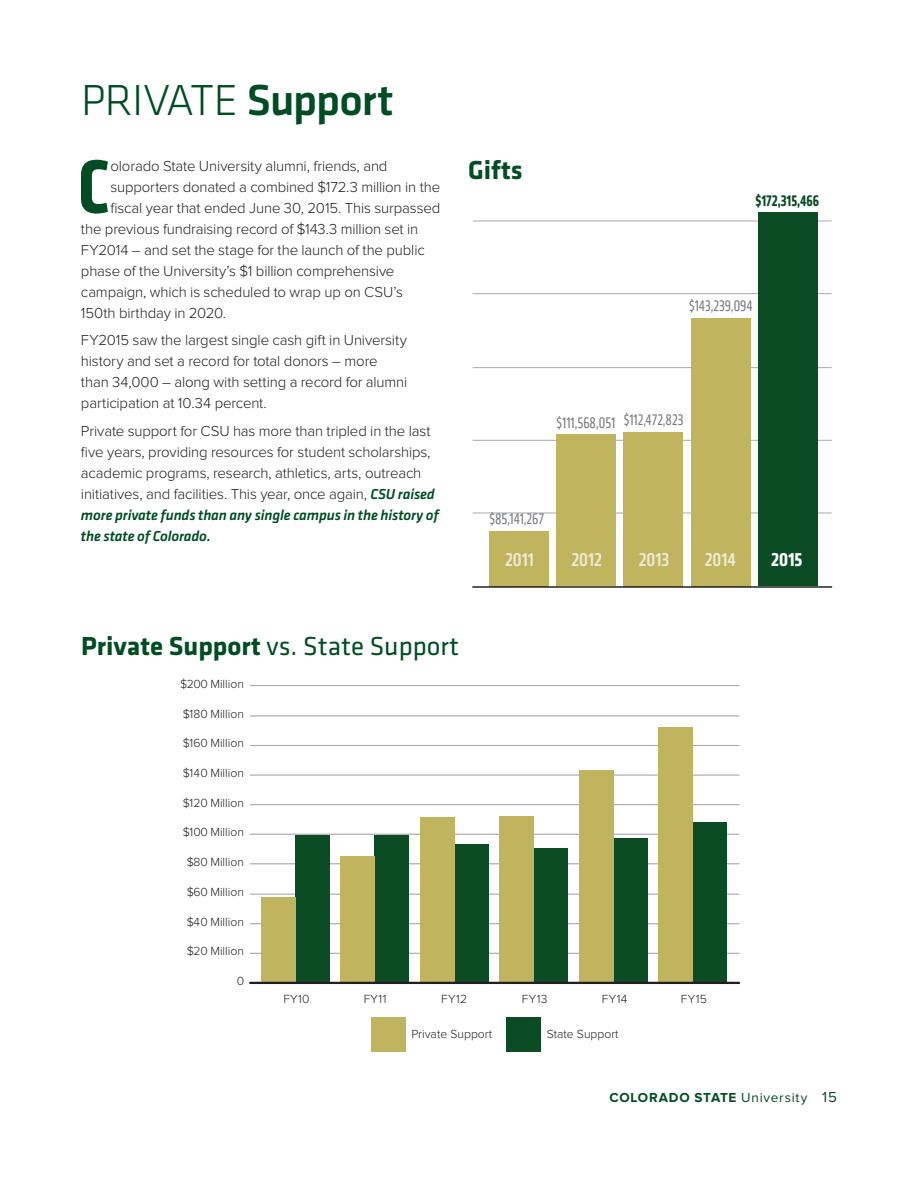
<style>
.page{position:relative;width:918px;height:1188px;background:#fff}
.page>*{position:absolute;margin:0;border:0;box-sizing:border-box;transform-origin:0 0}
.t1{font:700 condensed 78px "Klavika";color:#004c23}
.t2{font:300 45px "Klavika";letter-spacing:-.01em;color:#004c23}
.t3{font:27px "Klavika";color:#004c23}
.t4{font:700 27px "Klavika";color:#004c23}
.t5{font:500 condensed 19.35px "Klavika";color:#edead1}
.t6{font:700 condensed 19.35px "Klavika";color:#fff}
.t7{font:condensed 15.9px "Klavika";color:#757679;scale:.9 1}
.t8{font:700 condensed 15.9px "Klavika";color:#0b4c25;scale:.9 1}
.t9{font:300 15px/21px "Proxima Nova";letter-spacing:-.01em;color:#231f20}
.t10{font:italic 500 15px/21px "Klavika";letter-spacing:-.01em;color:#004c23}
.t11{font:700 13.5px "Proxima Nova";letter-spacing:.05em;color:#004c23}
.t12{font:300 12.15px "Proxima Nova";letter-spacing:.005em;color:#211e1e}
.s1{font-weight:500}
.s2{font-family:"Klavika";font-weight:500;font-style:italic;color:#004c23}
.s3{font-weight:700}
.s4{font-weight:400}
.s5{font-weight:400;font-size:15px}
</style>
<div class="page">
<hr style="left:473px;top:220px;width:359px;height:1px;background:#a7a9ac">
<hr style="left:473px;top:293px;width:359px;height:1px;background:#a7a9ac">
<hr style="left:473px;top:367px;width:359px;height:1px;background:#a7a9ac">
<hr style="left:473px;top:440px;width:359px;height:1px;background:#a7a9ac">
<hr style="left:473px;top:512px;width:359px;height:1px;background:#a7a9ac">
<div style="left:758px;top:212px;width:59px;height:374px;background:#0b4c25"></div>
<div style="left:691px;top:318px;width:59px;height:268px;background:#c1b45f"></div>
<div style="left:624px;top:432px;width:59px;height:154px;background:#c1b45f"></div>
<div style="left:557px;top:434px;width:59px;height:152px;background:#c1b45f"></div>
<div style="left:489px;top:531px;width:59px;height:55px;background:#c1b45f"></div>
<hr style="left:473px;top:586px;width:359px;height:2px;background:#050504">
<hr style="left:250px;top:953px;width:489px;height:1px;background:#a8a9ad">
<hr style="left:250px;top:923px;width:489px;height:1px;background:#a8a9ad">
<hr style="left:250px;top:894px;width:489px;height:1px;background:#a8a9ad">
<hr style="left:250px;top:863px;width:489px;height:1px;background:#a8a9ad">
<hr style="left:250px;top:834px;width:489px;height:1px;background:#a8a9ad">
<hr style="left:250px;top:804px;width:489px;height:1px;background:#a8a9ad">
<hr style="left:250px;top:774px;width:489px;height:2px;background:#a8a9ad">
<hr style="left:250px;top:745px;width:489px;height:1px;background:#a8a9ad">
<hr style="left:250px;top:715px;width:489px;height:1px;background:#a8a9ad">
<hr style="left:250px;top:685px;width:489px;height:1px;background:#a8a9ad">
<div style="left:693px;top:823px;width:34px;height:160px;background:#0b4c25"></div>
<div style="left:659px;top:727px;width:34px;height:256px;background:#c1b45f"></div>
<div style="left:613px;top:839px;width:34px;height:144px;background:#0b4c25"></div>
<div style="left:579px;top:770px;width:34px;height:213px;background:#c1b45f"></div>
<div style="left:534px;top:848px;width:34px;height:135px;background:#0b4c25"></div>
<div style="left:500px;top:816px;width:34px;height:167px;background:#c1b45f"></div>
<div style="left:454px;top:844px;width:34px;height:139px;background:#0b4c25"></div>
<div style="left:420px;top:817px;width:34px;height:166px;background:#c1b45f"></div>
<div style="left:375px;top:835px;width:34px;height:148px;background:#0b4c25"></div>
<div style="left:341px;top:856px;width:34px;height:127px;background:#c1b45f"></div>
<div style="left:295px;top:835px;width:34px;height:148px;background:#0b4c25"></div>
<div style="left:261px;top:897px;width:34px;height:86px;background:#c1b45f"></div>
<hr style="left:250px;top:982px;width:489px;height:2px;background:#231f20">
<div style="left:507px;top:1018px;width:34px;height:34px;background:#0b4c25"></div>
<div style="left:372px;top:1018px;width:34px;height:34px;background:#c1b45f"></div>
<h2 class="t2" style="left:81px;top:73px;width:314px">PRIVATE <span class="s1">Support</span></h2>
<h1 class="t1" style="left:78px;top:136px;width:33px">C</h1>
<p class="t9" style="left:110px;top:155px;width:279px">olorado State University alumni, friends, and</p>
<p class="t9" style="left:110px;top:176px;width:331px">supporters donated a combined $172.3 million in the</p>
<p class="t9" style="left:110px;top:197px;width:331px">fiscal year that ended June 30, 2015. This surpassed</p>
<p class="t9" style="left:81px;top:218px;width:339px">the previous fundraising record of $143.3 million set in</p>
<p class="t9" style="left:81px;top:239px;width:345px">FY2014 – and set the stage for the launch of the public</p>
<p class="t9" style="left:81px;top:260px;width:315px">phase of the University’s $1 billion comprehensive</p>
<p class="t9" style="left:81px;top:281px;width:324px">campaign, which is scheduled to wrap up on CSU’s</p>
<p class="t9" style="left:81px;top:302px;width:147px">150th birthday in 2020.</p>
<p class="t9" style="left:81px;top:330px;width:328px">FY2015 saw the largest single cash gift in University history and set a record for total donors – more than 34,000 – along with setting a record for alumni participation at 10.34 percent.</p>
<p class="t9" style="left:81px;top:421px;width:355px">Private support for CSU has more than tripled in the last five years, providing resources for student scholarships, academic programs, research, athletics, arts, outreach initiatives, and facilities. This year, once again, <span class="s2">CSU raised</span></p>
<p class="t10" style="left:81px;top:504px;width:359px">more private funds than any single campus in the history of the state of Colorado.</p>
<h3 class="t4" style="left:468px;top:151px;width:56px">Gifts</h3>
<p class="t8" style="left:756px;top:190px;width:72px">$172,315,466</p>
<p class="t7" style="left:689px;top:297px;width:72px">$143,239,094</p>
<p class="t7" style="left:557px;top:412px;width:142px">$111,568,051 $112,472,823</p>
<p class="t7" style="left:489px;top:510px;width:62px">$85,141,267</p>
<p class="t5" style="left:505px;top:548px;width:30px">2011</p>
<p class="t5" style="left:571px;top:548px;width:32px">2012</p>
<p class="t5" style="left:639px;top:548px;width:32px">2013</p>
<p class="t5" style="left:705px;top:548px;width:33px">2014</p>
<p class="t6" style="left:771px;top:547px;width:33px">2015</p>
<h3 class="t3" style="left:81px;top:628px;width:380px"><span class="s3">Private Support</span> vs. State Support</h3>
<p class="t12" style="left:180px;top:677px;width:66px">$200 Million</p>
<p class="t12" style="left:183px;top:707px;width:63px">$180 Million</p>
<p class="t12" style="left:183px;top:737px;width:63px">$160 Million</p>
<p class="t12" style="left:183px;top:766px;width:63px">$140 Million</p>
<p class="t12" style="left:183px;top:796px;width:63px">$120 Million</p>
<p class="t12" style="left:183px;top:826px;width:63px">$100 Million</p>
<p class="t12" style="left:187px;top:855px;width:59px">$80 Million</p>
<p class="t12" style="left:187px;top:885px;width:59px">$60 Million</p>
<p class="t12" style="left:187px;top:915px;width:59px">$40 Million</p>
<p class="t12" style="left:187px;top:945px;width:59px">$20 Million</p>
<p class="t12" style="left:237px;top:974px;width:9px">0</p>
<p class="t12" style="left:283px;top:992px;width:28px">FY10</p>
<p class="t12" style="left:364px;top:992px;width:24px">FY11</p>
<p class="t12" style="left:441px;top:992px;width:28px">FY12</p>
<p class="t12" style="left:522px;top:992px;width:27px">FY13</p>
<p class="t12" style="left:602px;top:992px;width:27px">FY14</p>
<p class="t12" style="left:681px;top:992px;width:28px">FY15</p>
<p class="t12" style="left:411px;top:1027px;width:82px">Private Support</p>
<p class="t12" style="left:547px;top:1027px;width:73px">State Support</p>
<p class="t11" style="left:609px;top:1090px;width:229px">COLORADO STATE <span class="s4">University</span> <span class="s5">15</span></p>
</div>
